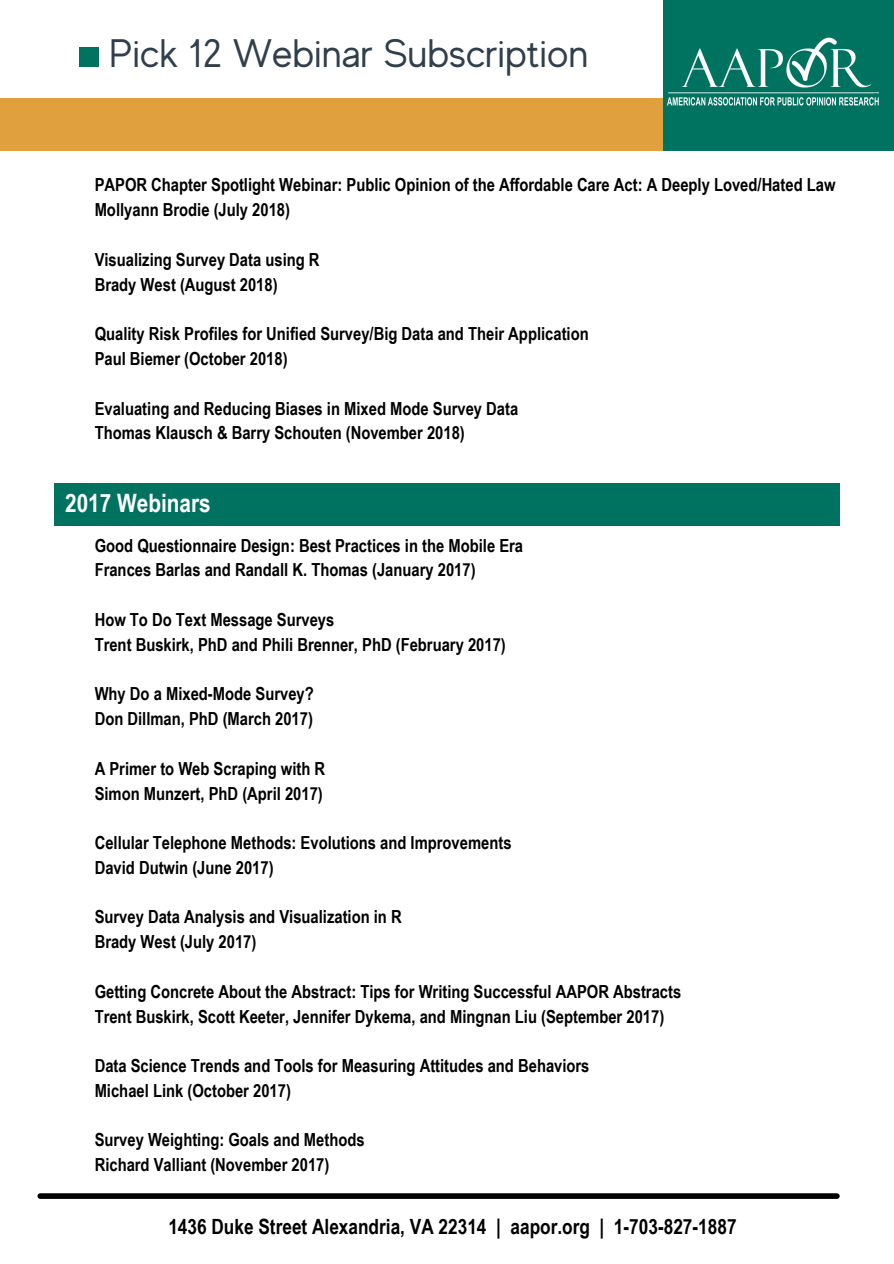
<style>
.page{position:relative;width:894px;height:1264px;background:#fff}
.page>*{position:absolute;margin:0;border:0;box-sizing:border-box;transform-origin:0 0}
.t1{font:39.75px "MADE Evolve Sans";color:#2f3f4c}
.t2{font:700 25.35px "Arial Narrow";color:#fff}
.t3{font:700 21px "Arial Narrow";color:#000}
.t4{font:700 18px/24.8px "Arial Narrow";color:#000}
</style>
<div class="page">
<div style="left:663px;top:0;width:230px;height:150px;background:#007360"></div>
<div style="left:0;top:98px;width:662px;height:53px;background:#e0a03d"></div>
<div style="left:80px;top:48px;width:19px;height:19px;background:#007360"></div>
<img style="left:663px;top:37px;width:219px;height:114px">
<div style="left:54px;top:483px;width:785px;height:43px;background:#007360"></div>
<div style="left:40px;top:1193px;width:796px;height:5px;background:#000"></div>
<p class="t1" style="left:109px;top:31px;width:480px">Pick 12 Webinar Subscription</p>
<p class="t4" style="left:95px;top:172px;width:742px">PAPOR Chapter Spotlight Webinar: Public Opinion of the Affordable Care Act: A Deeply Loved/Hated Law<br>Mollyann Brodie (July 2018)</p>
<p class="t4" style="left:95px;top:247px;width:226px">Visualizing Survey Data using R</p>
<p class="t4" style="left:95px;top:272px;width:184px">Brady West (August 2018)</p>
<p class="t4" style="left:95px;top:321px;width:495px">Quality Risk Profiles for Unified Survey/Big Data and Their Application</p>
<p class="t4" style="left:95px;top:346px;width:194px">Paul Biemer (October 2018)</p>
<p class="t4" style="left:95px;top:395px;width:425px">Evaluating and Reducing Biases in Mixed Mode Survey Data</p>
<p class="t4" style="left:95px;top:420px;width:371px">Thomas Klausch &amp; Barry Schouten (November 2018)</p>
<p class="t2" style="left:65px;top:488px;width:147px">2017 Webinars</p>
<p class="t4" style="left:95px;top:533px;width:430px">Good Questionnaire Design: Best Practices in the Mobile Era</p>
<p class="t4" style="left:95px;top:557px;width:382px">Frances Barlas and Randall K. Thomas (January 2017)</p>
<p class="t4" style="left:95px;top:607px;width:241px">How To Do Text Message Surveys</p>
<p class="t4" style="left:95px;top:632px;width:412px">Trent Buskirk, PhD and Phili Brenner, PhD (February 2017)</p>
<p class="t4" style="left:95px;top:681px;width:220px">Why Do a Mixed-Mode Survey?</p>
<p class="t4" style="left:95px;top:706px;width:220px">Don Dillman, PhD (March 2017)</p>
<p class="t4" style="left:95px;top:755px;width:232px">A Primer to Web Scraping with R</p>
<p class="t4" style="left:95px;top:780px;width:229px">Simon Munzert, PhD (April 2017)</p>
<p class="t4" style="left:95px;top:830px;width:418px">Cellular Telephone Methods: Evolutions and Improvements</p>
<p class="t4" style="left:95px;top:855px;width:180px">David Dutwin (June 2017)</p>
<p class="t4" style="left:95px;top:904px;width:308px">Survey Data Analysis and Visualization in R</p>
<p class="t4" style="left:95px;top:929px;width:163px">Brady West (July 2017)</p>
<p class="t4" style="left:95px;top:978px;width:588px">Getting Concrete About the Abstract: Tips for Writing Successful AAPOR Abstracts</p>
<p class="t4" style="left:95px;top:1003px;width:571px">Trent Buskirk, Scott Keeter, Jennifer Dykema, and Mingnan Liu (September 2017)</p>
<p class="t4" style="left:95px;top:1053px;width:496px">Data Science Trends and Tools for Measuring Attitudes and Behaviors</p>
<p class="t4" style="left:95px;top:1077px;width:198px">Michael Link (October 2017)</p>
<p class="t4" style="left:95px;top:1127px;width:271px">Survey Weighting: Goals and Methods</p>
<p class="t4" style="left:95px;top:1152px;width:236px">Richard Valliant (November 2017)</p>
<p class="t3" style="left:168px;top:1214px;width:569px">1436 Duke Street Alexandria, VA 22314 | aapor.org | 1-703-827-1887</p>
</div>
